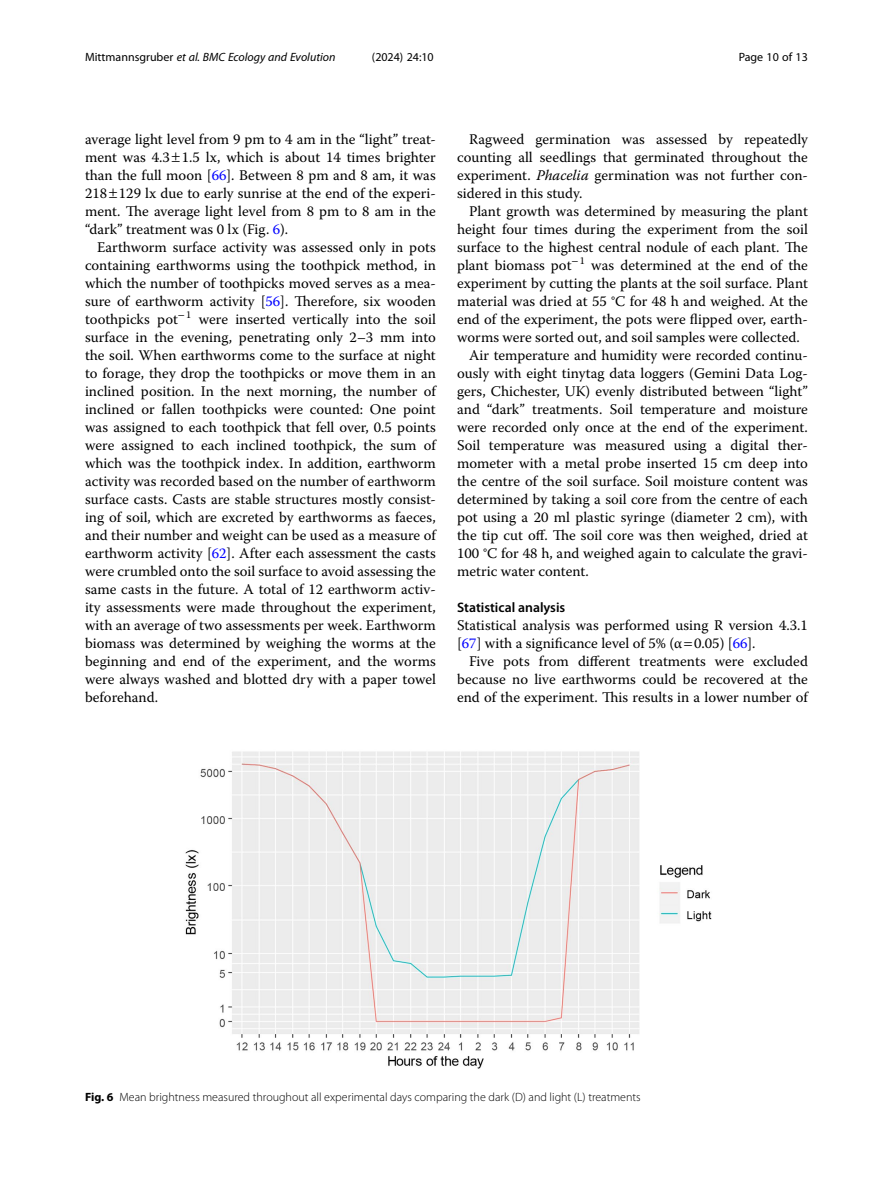
<style>
.page{position:relative;width:893px;height:1191px;background:#fff}
.page>*{position:absolute;margin:0;border:0;box-sizing:border-box;transform-origin:0 0}
.Body_Text_Indent{font:14.7px/18px "Warnock Pro";color:#000;text-align:justify}
.Body_Text{font:14.7px/18px "Warnock Pro";color:#000;text-align:justify}
.Head_2{font:600 13.8px "Myriad Pro";color:#000}
.Figure_Caption{font:300 12px "Myriad Pro";color:#000}
.t1{font:italic 12px "Myriad Pro";color:#000}
.t2{font:12px "Myriad Pro";color:#000}
.s1{font-style:normal}
.s2{color:#00f}
.s3{font-style:italic}
.s4{font-weight:700}
</style>
<div class="page">
<img style="left:185px;top:751px;width:527px;height:318px">
<p class="t1" style="left:85px;top:50px;width:252px"><span class="s1">Mittmannsgruber</span> et al. BMC Ecology and Evolution</p>
<p class="t2" style="left:372px;top:50px;width:63px">(2024) 24:10</p>
<p class="t2" style="left:739px;top:50px;width:71px">Page 10 of 13</p>
<p class="Body_Text" style="left:85px;top:130px;width:352px">average light level from 9 pm to 4 am in the “light” treat&shy;ment was 4.3 1.5 lx, which is about 14 times brighter than the full moon [<span class="s2">66</span>]. Between 8 pm and 8 am, it was 218 129 lx due to early sunrise at the end of the experi&shy;ment. The average light level from 8 pm to 8 am in the “dark” treatment was 0 lx (Fig. <span class="s2">6</span>).</p>
<p class="Body_Text_Indent" style="left:85px;top:238px;width:352px;text-indent:12px">Earthworm surface activity was assessed only in pots containing earthworms using the toothpick method, in which the number of toothpicks moved serves as a mea&shy;sure of earthworm activity [<span class="s2">56</span>]. Therefore, six wooden toothpicks pot<sup>−</sup><sup>1</sup> were inserted vertically into the soil surface in the evening, penetrating only 2–3 mm into the soil. When earthworms come to the surface at night to forage, they drop the toothpicks or move them in an inclined position. In the next morning, the number of inclined or fallen toothpicks were counted: One point was assigned to each toothpick that fell over, 0.5 points were assigned to each inclined toothpick, the sum of which was the toothpick index. In addition, earthworm activity was recorded based on the number of earthworm surface casts. Casts are stable structures mostly consist&shy;ing of soil, which are excreted by earthworms as faeces, and their number and weight can be used as a measure of earthworm activity [<span class="s2">62</span>]. After each assessment the casts were crumbled onto the soil surface to avoid assessing the same casts in the future. A total of 12 earthworm activ&shy;ity assessments were made throughout the experiment, with an average of two assessments per week. Earthworm biomass was determined by weighing the worms at the beginning and end of the experiment, and the worms were always washed and blotted dry with a paper towel beforehand.</p>
<p class="Body_Text_Indent" style="left:457px;top:130px;width:352px;text-indent:12px">Ragweed germination was assessed by repeatedly counting all seedlings that germinated throughout the experiment. <span class="s3">Phacelia</span> germination was not further con&shy;sidered in this study.</p>
<p class="Body_Text_Indent" style="left:457px;top:202px;width:352px;text-indent:12px">Plant growth was determined by measuring the plant height four times during the experiment from the soil surface to the highest central nodule of each plant. The plant biomass pot<sup>−</sup><sup>1</sup> was determined at the end of the experiment by cutting the plants at the soil surface. Plant material was dried at 55 °C for 48 h and weighed. At the end of the experiment, the pots were flipped over, earth&shy;worms were sorted out, and soil samples were collected.</p>
<p class="Body_Text_Indent" style="left:457px;top:346px;width:352px;text-indent:12px">Air temperature and humidity were recorded continu&shy;ously with eight tinytag data loggers (Gemini Data Log&shy;gers, Chichester, UK) evenly distributed between “light” and “dark” treatments. Soil temperature and moisture were recorded only once at the end of the experiment.<br>Soil temperature was measured using a digital ther&shy;mometer with a metal probe inserted 15 cm deep into the centre of the soil surface. Soil moisture content was determined by taking a soil core from the centre of each pot using a 20 ml plastic syringe (diameter 2 cm), with the tip cut off. The soil core was then weighed, dried at 100 °C for 48 h, and weighed again to calculate the gravi&shy;metric water content.</p>
<p class="Head_2" style="left:457px;top:599px;width:110px">Statistical analysis</p>
<p class="Body_Text" style="left:457px;top:616px;width:352px">Statistical analysis was performed using R version 4.3.1 [<span class="s2">67</span>] with a significance level of 5% (α 0.05) [<span class="s2">66</span>].</p>
<p class="Body_Text_Indent" style="left:457px;top:652px;width:352px;text-indent:12px">Five pots from different treatments were excluded because no live earthworms could be recovered at the end of the experiment. This results in a lower number of</p>
<p class="Figure_Caption" style="left:85px;top:1090px;width:557px"><span class="s4">Fig. 6</span> Mean brightness measured throughout all experimental days comparing the dark (D) and light (L) treatments</p>
</div>
